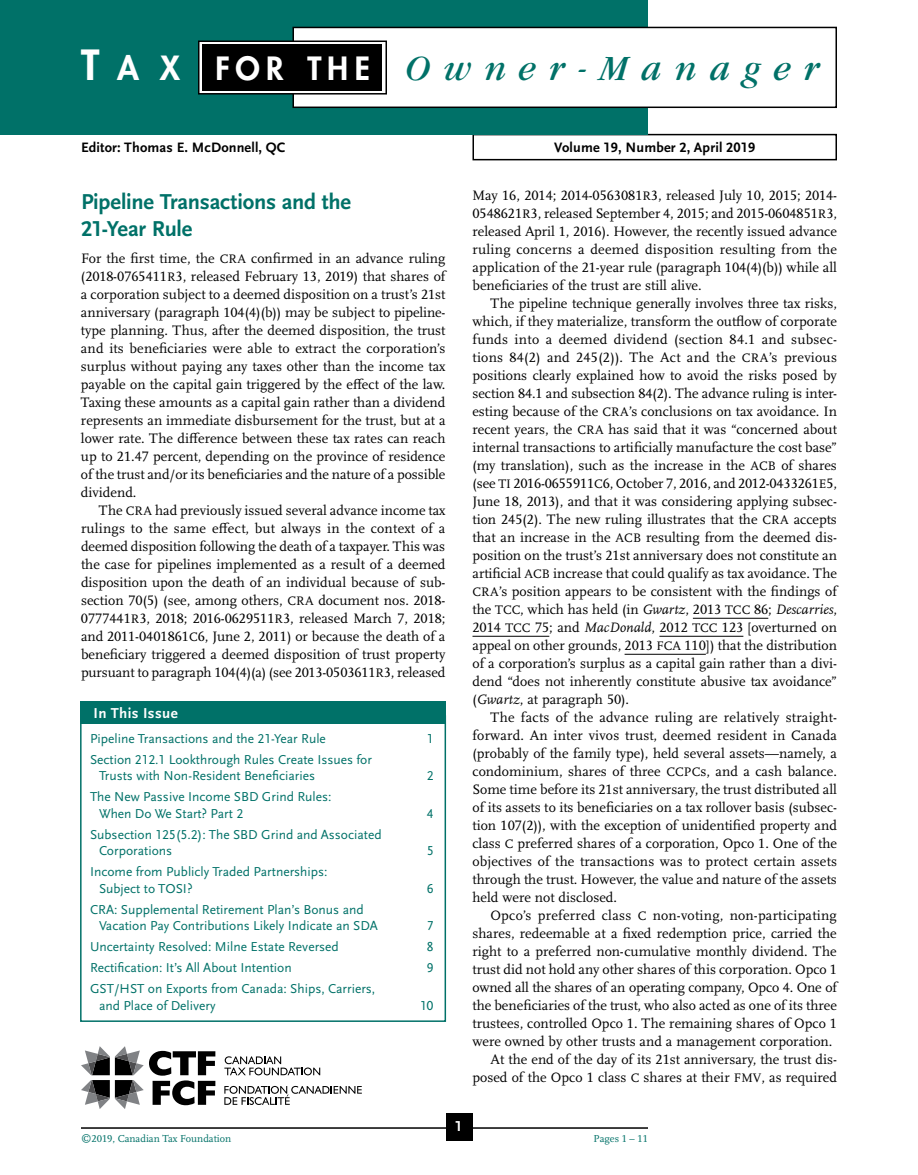
<style>
.page{position:relative;width:918px;height:1175px;background:#fff}
.page>*{position:absolute;margin:0;border:0;box-sizing:border-box;transform-origin:0 0}
.t1{font:34.5px "Garamond Condensed Book Italic DTC";letter-spacing:.31em;color:#007168;scale:1.2 1}
.t2{font:700 22.5px/27px "Scala Sans OT";letter-spacing:-.01em;color:#007168}
.t3{font:700 15px "Scala Sans OT";letter-spacing:.025em;color:#fff}
.t4{font:14.25px/18px "Scala OT";color:#000;text-align:justify}
.t5{font:700 14.25px "Scala Sans OT";letter-spacing:.01em;color:#000}
.t6{font:13.5px/16.5px "Scala Sans OT";color:#007168}
.t7{font:10.5px "Scala OT";color:#007168}
.s1{font-family:"Futura Heavy SC800";font-size:40.5px;color:#fff}
.s2{font-family:"Futura Heavy SC800";font-size:32.4px;color:#fff}
.s3{font-family:"Futura Heavy SC800";font-size:31.2px;color:#fff}
.s4{font-size:12.9px}
.s5{font-style:italic}
</style>
<div class="page">
<div style="left:472px;top:134px;width:365px;height:26px;border:2px solid #000"></div>
<hr style="left:81px;top:1127px;width:567px;height:1px;background:#000">
<div style="left:446px;top:1113px;width:26px;height:27px;background:#000"></div>
<div style="left:0;top:0;width:648px;height:135px;background:#007168"></div>
<div style="left:293px;top:27px;width:543px;height:80px;background:#fff"></div>
<div style="left:292px;top:27px;width:545px;height:81px;border:2px solid #000"></div>
<div style="left:199px;top:41px;width:187px;height:53px;background:#fff"></div>
<div style="left:198px;top:40px;width:189px;height:54px;border:2px solid #000"></div>
<div style="left:202px;top:44px;width:180px;height:47px;background:#000"></div>
<svg style="left:224px;top:1056px;width:96px;height:19px"></svg>
<svg style="left:224px;top:1085px;width:138px;height:19px"></svg>
<svg style="left:81px;top:1046px;width:134px;height:63px"></svg>
<hr style="left:693px;top:618px;width:75px;height:1px;background:#000">
<hr style="left:472px;top:636px;width:77px;height:1px;background:#000">
<hr style="left:659px;top:636px;width:84px;height:1px;background:#000">
<hr style="left:625px;top:654px;width:81px;height:1px;background:#000">
<div style="left:80px;top:715px;width:366px;height:307px;border:2px solid #007168"></div>
<div style="left:80px;top:701px;width:366px;height:23px;background:#007168"></div>
<h1 class="t1" style="left:81px;top:50px;width:617px"><span class="s1">T</span> <span class="s2">A X</span> <span class="s3">FOR THE</span> Owner-Manager</h1>
<p class="t5" style="left:81px;top:140px;width:206px">Editor: Thomas E. McDonnell, QC</p>
<p class="t5" style="left:554px;top:140px;width:202px">Volume 19, Number 2, April 2019</p>
<h2 class="t2" style="left:81px;top:188px;width:272px">Pipeline Transactions and the<br>21-Year Rule</h2>
<p class="t4" style="left:81px;top:249px;width:366px">For the first time, the <span class="s4">CRA</span> confirmed in an advance ruling (2018-0765411<span class="s4">R</span>3, released February 13, 2019) that shares of a corporation subject to a deemed disposition on a trust’s 21st anniversary (paragraph 104(4)(b)) may be subject to pipeline&shy;type planning. Thus, after the deemed disposition, the trust and its beneficiaries were able to extract the corporation’s surplus without paying any taxes other than the income tax payable on the capital gain triggered by the effect of the law.<br>Taxing these amounts as a capital gain rather than a dividend represents an immediate disbursement for the trust, but at a lower rate. The difference between these tax rates can reach up to 21.47 percent, depending on the province of residence of the trust and/or its beneficiaries and the nature of a possible dividend.</p>
<p class="t4" style="left:81px;top:501px;width:366px;text-indent:18px">The <span class="s4">CRA</span> had previously issued several advance income tax rulings to the same effect, but always in the context of a deemed disposition following the death of a taxpayer. This was the case for pipelines implemented as a result of a deemed disposition upon the death of an individual because of sub&shy;section 70(5) (see, among others, <span class="s4">CRA</span> document nos. 2018- 0777441<span class="s4">R</span>3, 2018; 2016-0629511<span class="s4">R</span>3, released March 7, 2018; and 2011-0401861<span class="s4">C</span>6, June 2, 2011) or because the death of a beneficiary triggered a deemed disposition of trust property pursuant to paragraph 104(4)(a) (see 2013-0503611<span class="s4">R</span>3, released</p>
<p class="t3" style="left:94px;top:704px;width:86px">In This Issue</p>
<p class="t6" style="left:90px;top:730px;width:237px">Pipeline Transactions and the 21-Year Rule</p>
<p class="t6" style="left:427px;top:730px;width:8px">1</p>
<p class="t6" style="left:99px;top:751px;width:275px;text-indent:-9px">Section 212.1 Lookthrough Rules Create Issues for<br>Trusts with Non-Resident Beneficiaries</p>
<p class="t6" style="left:427px;top:768px;width:8px">2</p>
<p class="t6" style="left:99px;top:789px;width:234px;text-indent:-9px">The New Passive Income SBD Grind Rules:<br>When Do We Start? Part 2</p>
<p class="t6" style="left:99px;top:826px;width:284px;text-indent:-9px">Subsection 125(5.2): The SBD Grind and Associated<br>Corporations</p>
<p class="t6" style="left:99px;top:864px;width:230px;text-indent:-9px">Income from Publicly Traded Partnerships:<br>Subject to TOSI?</p>
<p class="t6" style="left:99px;top:901px;width:280px;text-indent:-9px">CRA: Supplemental Retirement Plan’s Bonus and<br>Vacation Pay Contributions Likely Indicate an SDA</p>
<p class="t6" style="left:427px;top:805px;width:8px">4</p>
<p class="t6" style="left:427px;top:843px;width:8px">5</p>
<p class="t6" style="left:427px;top:880px;width:8px">6</p>
<p class="t6" style="left:427px;top:918px;width:8px">7</p>
<p class="t6" style="left:90px;top:939px;width:250px">Uncertainty Resolved: Milne Estate Reversed</p>
<p class="t6" style="left:427px;top:939px;width:8px">8</p>
<p class="t6" style="left:90px;top:960px;width:203px">Rectification: It’s All About Intention</p>
<p class="t6" style="left:427px;top:960px;width:8px">9</p>
<p class="t6" style="left:99px;top:981px;width:278px;text-indent:-9px">GST/HST on Exports from Canada: Ships, Carriers, and Place of Delivery</p>
<p class="t6" style="left:420px;top:997px;width:15px">10</p>
<p class="t4" style="left:472px;top:186px;width:366px">May 16, 2014; 2014-0563081<span class="s4">R</span>3, released July 10, 2015; 2014- 0548621<span class="s4">R</span>3, released September 4, 2015; and 2015-0604851<span class="s4">R</span>3, released April 1, 2016). However, the recently issued advance ruling concerns a deemed disposition resulting from the application of the 21-year rule (paragraph 104(4)(b)) while all beneficiaries of the trust are still alive.</p>
<p class="t4" style="left:472px;top:294px;width:366px;text-indent:18px">The pipeline technique generally involves three tax risks, which, if they materialize, transform the outflow of corporate funds into a deemed dividend (section 84.1 and subsec&shy;tions 84(2) and 245(2)). The Act and the <span class="s4">CRA</span>’s previous positions clearly explained how to avoid the risks posed by section 84.1 and subsection 84(2). The advance ruling is inter&shy;esting because of the <span class="s4">CRA</span>’s conclusions on tax avoidance. In recent years, the <span class="s4">CRA</span> has said that it was “concerned about internal transactions to artificially manufacture the cost base” (my translation), such as the increase in the <span class="s4">ACB</span> of shares (see <span class="s4">TI</span> 2016-0655911<span class="s4">C</span>6, October 7, 2016, and 2012-0433261<span class="s4">E</span>5, June 18, 2013), and that it was considering applying subsec&shy;tion 245(2). The new ruling illustrates that the <span class="s4">CRA</span> accepts that an increase in the <span class="s4">ACB</span> resulting from the deemed dis&shy;position on the trust’s 21st anniversary does not constitute an artificial <span class="s4">ACB</span> increase that could qualify as tax avoidance. The <span class="s4">CRA</span>’s position appears to be consistent with the findings of the <span class="s4">TCC</span>, which has held (in <span class="s5">Gwartz</span>, 2013 <span class="s4">TCC</span> 86; <span class="s5">Descarries</span>, 2014 <span class="s4">TCC</span> 75; and <span class="s5">MacDonald</span>, 2012 <span class="s4">TCC</span> 123 [overturned on appeal on other grounds, 2013 <span class="s4">FCA</span> 110]) that the distribution of a corporation’s surplus as a capital gain rather than a divi&shy;dend “does not inherently constitute abusive tax avoidance” (<span class="s5">Gwartz</span>, at paragraph 50).</p>
<p class="t4" style="left:472px;top:708px;width:366px;text-indent:18px">The facts of the advance ruling are relatively straight&shy;forward. An inter vivos trust, deemed resident in Canada (probably of the family type), held several assets—namely, a condominium, shares of three <span class="s4">CCPC</span>s, and a cash balance.<br>Some time before its 21st anniversary, the trust distributed all of its assets to its beneficiaries on a tax rollover basis (subsec&shy;tion 107(2)), with the exception of unidentified property and class <span class="s4">C</span> preferred shares of a corporation, Opco 1. One of the objectives of the transactions was to protect certain assets through the trust. However, the value and nature of the assets held were not disclosed.</p>
<p class="t4" style="left:490px;top:906px;width:348px">Opco’s preferred class <span class="s4">C</span> non-voting, non-participating</p>
<p class="t4" style="left:472px;top:924px;width:366px">shares, redeemable at a fixed redemption price, carried the</p>
<p class="t4" style="left:472px;top:942px;width:366px">right to a preferred non-cumulative monthly dividend. The</p>
<p class="t4" style="left:472px;top:960px;width:366px">trust did not hold any other shares of this corporation. Opco 1</p>
<p class="t4" style="left:472px;top:978px;width:366px">owned all the shares of an operating company, Opco 4. One of</p>
<p class="t4" style="left:472px;top:996px;width:366px">the beneficiaries of the trust, who also acted as one of its three</p>
<p class="t4" style="left:472px;top:1014px;width:366px">trustees, controlled Opco 1. The remaining shares of Opco 1</p>
<p class="t4" style="left:472px;top:1032px;width:362px">were owned by other trusts and a management corporation.</p>
<p class="t4" style="left:490px;top:1050px;width:348px">At the end of the day of its 21st anniversary, the trust dis-</p>
<p class="t4" style="left:472px;top:1068px;width:366px">posed of the Opco 1 class <span class="s4">C</span> shares at their <span class="s4">FMV</span>, as required</p>
<p class="t3" style="left:455px;top:1118px;width:9px">1</p>
<p class="t7" style="left:81px;top:1132px;width:152px">©2019, Canadian Tax Foundation</p>
<p class="t7" style="left:594px;top:1132px;width:56px">Pages 1 – 11</p>
</div>
